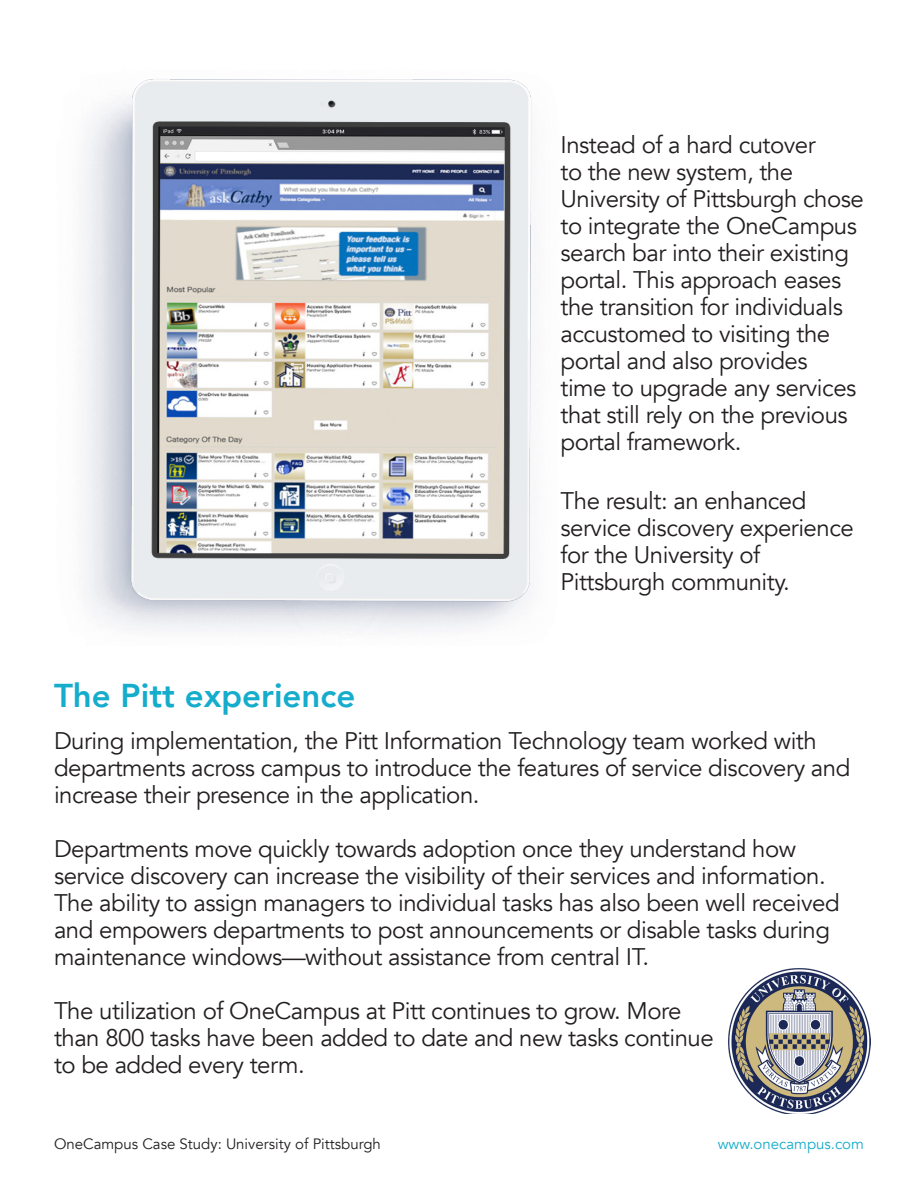
<style>
.page{position:relative;width:918px;height:1188px;background:#fff}
.page>*{position:absolute;margin:0;border:0;box-sizing:border-box;transform-origin:0 0}
.t1{font:800 33px "Avenir";color:#16accc}
.t2{font:24px/27px "Avenir";letter-spacing:-.02em;color:#231f20}
.t3{font:15px "Avenir";color:#231f20}
.t4{font:15px "Avenir";color:#16accc}
</style>
<div class="page">
<img style="left:84px;top:79px;width:448px;height:552px">
<img style="left:728px;top:968px;width:142px;height:146px">
<p class="t2" style="left:561px;top:132px;width:305px">Instead of a hard cutover<br>to the new system, the<br>University of Pittsburgh chose to integrate the OneCampus search bar into their existing portal. This approach eases the transition for individuals accustomed to visiting the portal and also provides<br>time to upgrade any services that still rely on the previous portal framework.</p>
<p class="t2" style="left:561px;top:487px;width:295px">The result: an enhanced service discovery experience for the University of<br>Pittsburgh community.</p>
<h1 class="t1" style="left:54px;top:669px;width:303px">The Pitt experience</h1>
<p class="t2" style="left:54px;top:727px;width:798px">During implementation, the Pitt Information Technology team worked with departments across campus to introduce the features of service discovery and increase their presence in the application.</p>
<p class="t2" style="left:54px;top:835px;width:787px">Departments move quickly towards adoption once they understand how service discovery can increase the visibility of their services and information.<br>The ability to assign managers to individual tasks has also been well received and empowers departments to post announcements or disable tasks during maintenance windows—without assistance from central IT.</p>
<p class="t2" style="left:54px;top:997px;width:661px">The utilization of OneCampus at Pitt continues to grow. More than 800 tasks have been added to date and new tasks continue to be added every term.</p>
<p class="t3" style="left:54px;top:1135px;width:328px">OneCampus Case Study: University of Pittsburgh</p>
<p class="t4" style="left:718px;top:1135px;width:148px">www.onecampus.com</p>
</div>
